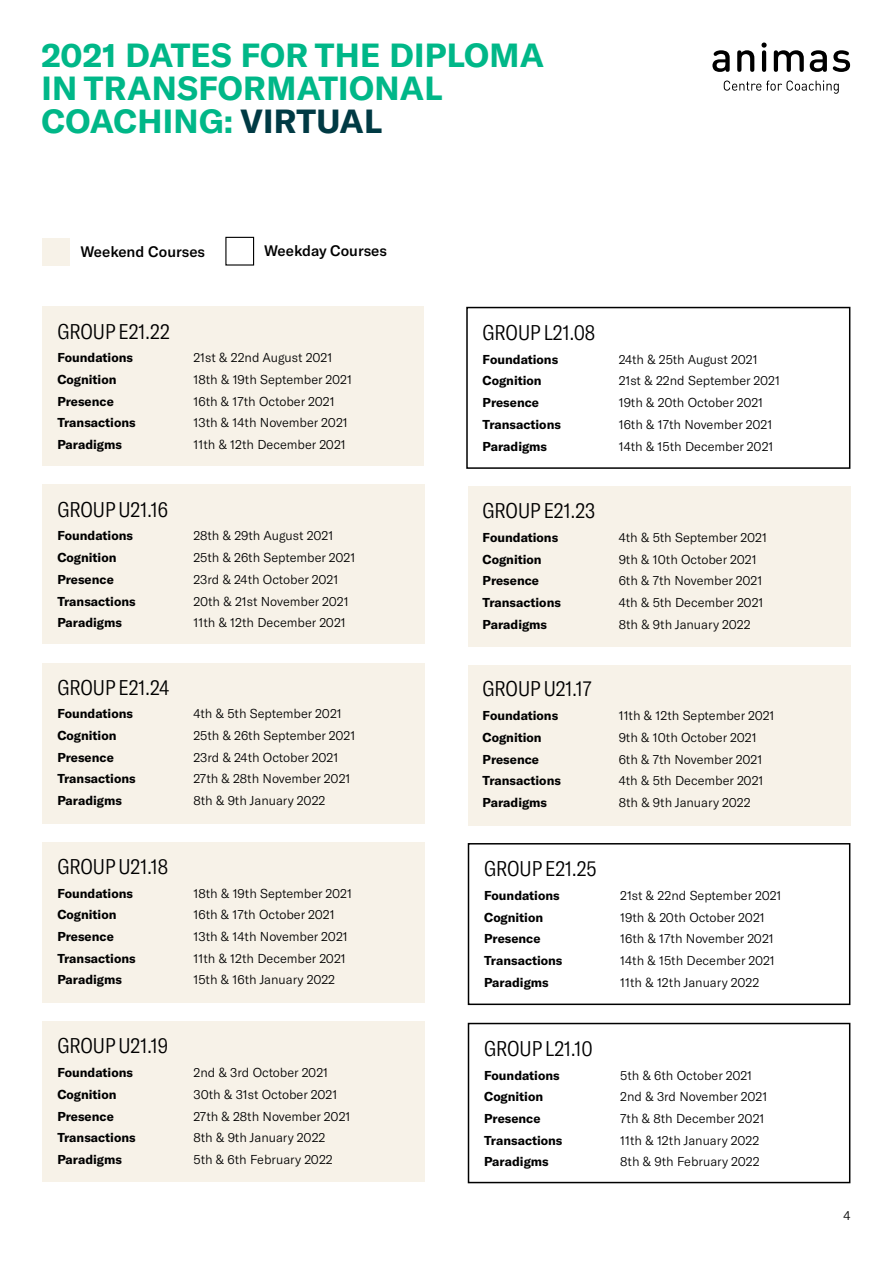
<style>
.page{position:relative;width:893px;height:1263px;background:#fff}
.page>*{position:absolute;margin:0;border:0;box-sizing:border-box;transform-origin:0 0}
.t1{font:700 33px/33px "GT America";letter-spacing:.01em;color:#00b788}
.t2{font:300 condensed 21px "GT America";color:#000}
.t3{font:500 15px "GT America";color:#000}
.t4{font:300 12.75px "GT America";color:#000}
.t5{font:700 12.75px "GT America";color:#000}
.s1{color:#003a44}
</style>
<div class="page">
<svg style="left:712px;top:50px;width:18px;height:22px"></svg>
<svg style="left:737px;top:50px;width:17px;height:22px"></svg>
<svg style="left:761px;top:43px;width:6px;height:29px"></svg>
<svg style="left:774px;top:50px;width:30px;height:22px"></svg>
<svg style="left:810px;top:50px;width:17px;height:22px"></svg>
<svg style="left:833px;top:50px;width:17px;height:22px"></svg>
<svg style="left:724px;top:80px;width:115px;height:14px"></svg>
<div style="left:43px;top:238px;width:27px;height:28px;background:#f7f2e8"></div>
<div style="left:225px;top:237px;width:29px;height:29px;border:1px solid #000"></div>
<div style="left:43px;top:307px;width:381px;height:159px;background:#f7f2e8"></div>
<div style="left:43px;top:485px;width:382px;height:159px;background:#f7f2e8"></div>
<div style="left:468px;top:486px;width:382px;height:161px;background:#f7f2e8"></div>
<div style="left:43px;top:663px;width:382px;height:160px;background:#f7f2e8"></div>
<div style="left:468px;top:665px;width:382px;height:160px;background:#f7f2e8"></div>
<div style="left:43px;top:842px;width:382px;height:161px;background:#f7f2e8"></div>
<div style="left:466px;top:307px;width:384px;height:162px;border:2px solid #000"></div>
<div style="left:468px;top:843px;width:382px;height:162px;border:2px solid #000"></div>
<div style="left:43px;top:1022px;width:382px;height:160px;background:#f7f2e8"></div>
<div style="left:468px;top:1023px;width:382px;height:160px;border:2px solid #000"></div>
<h1 class="t1" style="left:41px;top:38px;width:504px">2021 DATES FOR THE DIPLOMA<br>IN TRANSFORMATIONAL<br>COACHING: <span class="s1">VIRTUAL</span></h1>
<p class="t3" style="left:80px;top:243px;width:126px">Weekend Courses</p>
<p class="t3" style="left:264px;top:242px;width:124px">Weekday Courses</p>
<h2 class="t2" style="left:57px;top:319px;width:114px">GROUP E21.22</h2>
<p class="t5" style="left:57px;top:350px;width:77px">Foundations</p>
<p class="t4" style="left:193px;top:350px;width:140px">21st &amp; 22nd August 2021</p>
<p class="t5" style="left:57px;top:372px;width:61px">Cognition</p>
<p class="t4" style="left:193px;top:372px;width:160px">18th &amp; 19th September 2021</p>
<p class="t5" style="left:57px;top:393px;width:58px">Presence</p>
<p class="t4" style="left:193px;top:394px;width:143px">16th &amp; 17th October 2021</p>
<p class="t5" style="left:57px;top:415px;width:80px">Transactions</p>
<p class="t4" style="left:193px;top:415px;width:156px">13th &amp; 14th November 2021</p>
<p class="t5" style="left:57px;top:437px;width:66px">Paradigms</p>
<p class="t4" style="left:193px;top:437px;width:154px">11th &amp; 12th December 2021</p>
<h2 class="t2" style="left:57px;top:497px;width:112px">GROUP U21.16</h2>
<p class="t5" style="left:57px;top:528px;width:77px">Foundations</p>
<p class="t4" style="left:193px;top:528px;width:141px">28th &amp; 29th August 2021</p>
<p class="t5" style="left:57px;top:550px;width:61px">Cognition</p>
<p class="t4" style="left:193px;top:550px;width:163px">25th &amp; 26th September 2021</p>
<p class="t5" style="left:57px;top:571px;width:58px">Presence</p>
<p class="t4" style="left:193px;top:572px;width:146px">23rd &amp; 24th October 2021</p>
<p class="t5" style="left:57px;top:593px;width:80px">Transactions</p>
<p class="t4" style="left:193px;top:593px;width:157px">20th &amp; 21st November 2021</p>
<p class="t5" style="left:57px;top:615px;width:66px">Paradigms</p>
<p class="t4" style="left:193px;top:615px;width:154px">11th &amp; 12th December 2021</p>
<h2 class="t2" style="left:57px;top:675px;width:113px">GROUP E21.24</h2>
<p class="t5" style="left:57px;top:706px;width:77px">Foundations</p>
<p class="t4" style="left:193px;top:706px;width:150px">4th &amp; 5th September 2021</p>
<p class="t5" style="left:57px;top:727px;width:61px">Cognition</p>
<p class="t4" style="left:193px;top:728px;width:163px">25th &amp; 26th September 2021</p>
<p class="t5" style="left:57px;top:749px;width:58px">Presence</p>
<p class="t4" style="left:193px;top:750px;width:146px">23rd &amp; 24th October 2021</p>
<p class="t5" style="left:57px;top:771px;width:80px">Transactions</p>
<p class="t4" style="left:193px;top:771px;width:158px">27th &amp; 28th November 2021</p>
<p class="t5" style="left:57px;top:792px;width:66px">Paradigms</p>
<p class="t4" style="left:193px;top:793px;width:133px">8th &amp; 9th January 2022</p>
<h2 class="t2" style="left:57px;top:854px;width:112px">GROUP U21.18</h2>
<p class="t5" style="left:57px;top:885px;width:77px">Foundations</p>
<p class="t4" style="left:193px;top:886px;width:160px">18th &amp; 19th September 2021</p>
<p class="t5" style="left:57px;top:907px;width:61px">Cognition</p>
<p class="t4" style="left:193px;top:907px;width:143px">16th &amp; 17th October 2021</p>
<p class="t5" style="left:57px;top:929px;width:58px">Presence</p>
<p class="t4" style="left:193px;top:929px;width:156px">13th &amp; 14th November 2021</p>
<p class="t5" style="left:57px;top:950px;width:80px">Transactions</p>
<p class="t4" style="left:193px;top:951px;width:154px">11th &amp; 12th December 2021</p>
<p class="t5" style="left:57px;top:972px;width:66px">Paradigms</p>
<p class="t4" style="left:193px;top:972px;width:143px">15th &amp; 16th January 2022</p>
<h2 class="t2" style="left:57px;top:1034px;width:112px">GROUP U21.19</h2>
<p class="t5" style="left:57px;top:1065px;width:77px">Foundations</p>
<p class="t4" style="left:193px;top:1065px;width:136px">2nd &amp; 3rd October 2021</p>
<p class="t5" style="left:57px;top:1086px;width:61px">Cognition</p>
<p class="t4" style="left:193px;top:1087px;width:145px">30th &amp; 31st October 2021</p>
<p class="t5" style="left:57px;top:1108px;width:58px">Presence</p>
<p class="t4" style="left:193px;top:1108px;width:158px">27th &amp; 28th November 2021</p>
<p class="t5" style="left:57px;top:1130px;width:80px">Transactions</p>
<p class="t4" style="left:193px;top:1130px;width:133px">8th &amp; 9th January 2022</p>
<p class="t5" style="left:57px;top:1151px;width:66px">Paradigms</p>
<p class="t4" style="left:193px;top:1152px;width:141px">5th &amp; 6th February 2022</p>
<h2 class="t2" style="left:483px;top:320px;width:114px">GROUP L21.08</h2>
<p class="t5" style="left:483px;top:351px;width:77px">Foundations</p>
<p class="t4" style="left:619px;top:352px;width:140px">24th &amp; 25th August 2021</p>
<p class="t5" style="left:483px;top:373px;width:61px">Cognition</p>
<p class="t4" style="left:619px;top:373px;width:163px">21st &amp; 22nd September 2021</p>
<p class="t5" style="left:483px;top:395px;width:58px">Presence</p>
<p class="t4" style="left:619px;top:395px;width:146px">19th &amp; 20th October 2021</p>
<p class="t5" style="left:483px;top:416px;width:80px">Transactions</p>
<p class="t4" style="left:619px;top:417px;width:155px">16th &amp; 17th November 2021</p>
<p class="t5" style="left:483px;top:438px;width:66px">Paradigms</p>
<p class="t4" style="left:619px;top:439px;width:156px">14th &amp; 15th December 2021</p>
<h2 class="t2" style="left:483px;top:499px;width:114px">GROUP E21.23</h2>
<p class="t5" style="left:483px;top:529px;width:77px">Foundations</p>
<p class="t4" style="left:619px;top:530px;width:150px">4th &amp; 5th September 2021</p>
<p class="t5" style="left:483px;top:551px;width:61px">Cognition</p>
<p class="t4" style="left:619px;top:552px;width:139px">9th &amp; 10th October 2021</p>
<p class="t5" style="left:483px;top:573px;width:58px">Presence</p>
<p class="t4" style="left:619px;top:573px;width:145px">6th &amp; 7th November 2021</p>
<p class="t5" style="left:483px;top:595px;width:80px">Transactions</p>
<p class="t4" style="left:619px;top:595px;width:146px">4th &amp; 5th December 2021</p>
<p class="t5" style="left:483px;top:616px;width:66px">Paradigms</p>
<p class="t4" style="left:619px;top:617px;width:134px">8th &amp; 9th January 2022</p>
<h2 class="t2" style="left:483px;top:677px;width:111px">GROUP U21.17</h2>
<p class="t5" style="left:483px;top:708px;width:77px">Foundations</p>
<p class="t4" style="left:619px;top:708px;width:157px">11th &amp; 12th September 2021</p>
<p class="t5" style="left:483px;top:729px;width:61px">Cognition</p>
<p class="t4" style="left:619px;top:730px;width:139px">9th &amp; 10th October 2021</p>
<p class="t5" style="left:483px;top:751px;width:58px">Presence</p>
<p class="t4" style="left:619px;top:752px;width:145px">6th &amp; 7th November 2021</p>
<p class="t5" style="left:483px;top:773px;width:80px">Transactions</p>
<p class="t4" style="left:619px;top:773px;width:146px">4th &amp; 5th December 2021</p>
<p class="t5" style="left:483px;top:794px;width:66px">Paradigms</p>
<p class="t4" style="left:619px;top:795px;width:134px">8th &amp; 9th January 2022</p>
<h2 class="t2" style="left:484px;top:857px;width:114px">GROUP E21.25</h2>
<p class="t5" style="left:484px;top:887px;width:77px">Foundations</p>
<p class="t4" style="left:620px;top:888px;width:163px">21st &amp; 22nd September 2021</p>
<p class="t5" style="left:484px;top:909px;width:61px">Cognition</p>
<p class="t4" style="left:620px;top:910px;width:146px">19th &amp; 20th October 2021</p>
<p class="t5" style="left:484px;top:931px;width:58px">Presence</p>
<p class="t4" style="left:620px;top:931px;width:155px">16th &amp; 17th November 2021</p>
<p class="t5" style="left:484px;top:952px;width:80px">Transactions</p>
<p class="t4" style="left:620px;top:953px;width:156px">14th &amp; 15th December 2021</p>
<p class="t5" style="left:484px;top:974px;width:66px">Paradigms</p>
<p class="t4" style="left:620px;top:975px;width:141px">11th &amp; 12th January 2022</p>
<h2 class="t2" style="left:484px;top:1036px;width:110px">GROUP L21.10</h2>
<p class="t5" style="left:484px;top:1067px;width:77px">Foundations</p>
<p class="t4" style="left:620px;top:1068px;width:134px">5th &amp; 6th October 2021</p>
<p class="t5" style="left:484px;top:1089px;width:61px">Cognition</p>
<p class="t4" style="left:620px;top:1089px;width:149px">2nd &amp; 3rd November 2021</p>
<p class="t5" style="left:484px;top:1111px;width:58px">Presence</p>
<p class="t4" style="left:620px;top:1111px;width:146px">7th &amp; 8th December 2021</p>
<p class="t5" style="left:484px;top:1132px;width:80px">Transactions</p>
<p class="t4" style="left:620px;top:1133px;width:141px">11th &amp; 12th January 2022</p>
<p class="t5" style="left:484px;top:1154px;width:66px">Paradigms</p>
<p class="t4" style="left:620px;top:1154px;width:141px">8th &amp; 9th February 2022</p>
<p class="t4" style="left:843px;top:1208px;width:9px">4</p>
</div>
